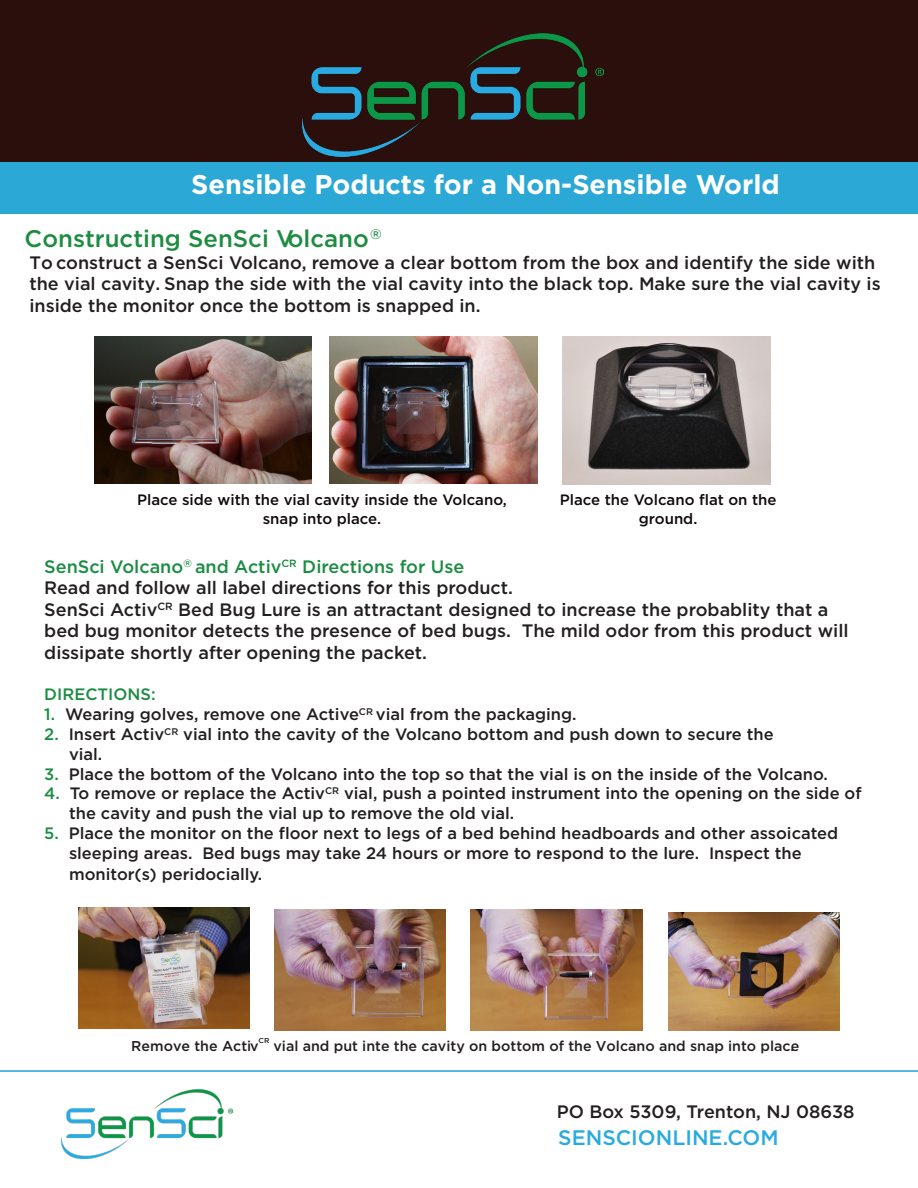
<style>
.page{position:relative;width:918px;height:1188px;background:#fff}
.page>*{position:absolute;margin:0;border:0;box-sizing:border-box;transform-origin:0 0}
.t1{font:700 27px "Gotham";color:#fff}
.t2{font:500 24px "Gotham";color:#1d8c41}
.t3{font:500 21px "Gotham";color:#2baae1}
.t4{font:500 18px/21.6px "Gotham";color:#231f20}
.t5{font:500 18px "Gotham";color:#1c8c43}
.t6{font:500 16.5px "Gotham";color:#231f20}
.t7{font:500 16.5px "Gotham";color:#1c8c43}
.t8{font:500 15px/19.5px "Gotham";color:#110a0c;text-align:center}
.t9{font:500 14.25px "Gotham";color:#231f20}
.t10{font:500 7.2px "Gotham";color:#231f20;scale:1.05 1}
.s1{color:#1c8c43}
</style>
<div class="page">
<div style="left:0;top:0;width:918px;height:178px;background:#2a0f0c"></div>
<img style="left:62px;top:1089px;width:171px;height:70px">
<img style="left:94px;top:337px;width:217px;height:146px">
<img style="left:330px;top:337px;width:207px;height:146px">
<img style="left:563px;top:337px;width:207px;height:148px">
<hr style="left:0;top:1070px;width:918px;height:2px;background:#2baae1">
<img style="left:302px;top:33px;width:301px;height:123px">
<div style="left:0;top:162px;width:918px;height:52px;background:#2ba8d5"></div>
<img style="left:78px;top:908px;width:172px;height:121px">
<img style="left:275px;top:909px;width:171px;height:121px">
<img style="left:668px;top:912px;width:171px;height:118px">
<img style="left:471px;top:909px;width:171px;height:121px">
<p class="t1" style="left:191px;top:169px;width:590px">Sensible Poducts for a Non-Sensible World</p>
<h2 class="t2" style="left:25px;top:225px;width:359px">Constructing SenSci Volcano<sup>®</sup></h2>
<p class="t4" style="left:29px;top:251px;width:853px">To construct a SenSci Volcano, remove a clear bottom from the box and identify the side with the vial cavity. Snap the side with the vial cavity into the black top. Make sure the vial cavity is inside the monitor once the bottom is snapped in.</p>
<p class="t8" style="left:137px;top:489px;width:371px">Place side with the vial cavity inside the Volcano,</p>
<p class="t8" style="left:263px;top:509px;width:120px">snap into place.</p>
<p class="t8" style="left:560px;top:489px;width:218px">Place the Volcano flat on the ground.</p>
<p class="t5" style="left:44px;top:556px;width:422px">SenSci Volcano<sup>®</sup> and Activ<sup>CR</sup> Directions for Use</p>
<p class="t4" style="left:44px;top:577px;width:470px">Read and follow all label directions for this product.</p>
<p class="t4" style="left:44px;top:598px;width:806px">SenSci Activ<sup>CR</sup> Bed Bug Lure is an attractant designed to increase the probablity that a bed bug monitor detects the presence of bed bugs. The mild odor from this product will dissipate shortly after opening the packet.</p>
<p class="t7" style="left:44px;top:685px;width:113px">DIRECTIONS:</p>
<p class="t6" style="left:44px;top:705px;width:534px"><span class="s1">1.</span> Wearing golves, remove one Active<sup>CR</sup> vial from the packaging.</p>
<p class="t6" style="left:44px;top:725px;width:731px"><span class="s1">2.</span> Insert Activ<sup>CR</sup> vial into the cavity of the Volcano bottom and push down to secure the</p>
<p class="t6" style="left:69px;top:745px;width:35px">vial.</p>
<p class="t6" style="left:44px;top:764px;width:785px"><span class="s1">3.</span> Place the bottom of the Volcano into the top so that the vial is on the inside of the Volcano.</p>
<p class="t6" style="left:44px;top:784px;width:819px"><span class="s1">4.</span> To remove or replace the Activ<sup>CR</sup> vial, push a pointed instrument into the opening on the side of</p>
<p class="t6" style="left:69px;top:804px;width:447px">the cavity and push the vial up to remove the old vial.</p>
<p class="t6" style="left:44px;top:824px;width:795px"><span class="s1">5.</span> Place the monitor on the floor next to legs of a bed behind headboards and other assoicated</p>
<p class="t6" style="left:69px;top:844px;width:734px">sleeping areas. Bed bugs may take 24 hours or more to respond to the lure. Inspect the</p>
<p class="t6" style="left:69px;top:865px;width:195px">monitor(s) peridocially.</p>
<p class="t9" style="left:131px;top:1038px;width:129px">Remove the Activ</p>
<p class="t10" style="left:259px;top:1037px;width:12px">CR</p>
<p class="t9" style="left:273px;top:1038px;width:527px">vial and put inte the cavity on bottom of the Volcano and snap into place.</p>
<p class="t4" style="left:557px;top:1100px;width:299px">PO Box 5309, Trenton, NJ 08638</p>
<p class="t3" style="left:558px;top:1126px;width:222px">SENSCIONLINE.COM</p>
</div>
